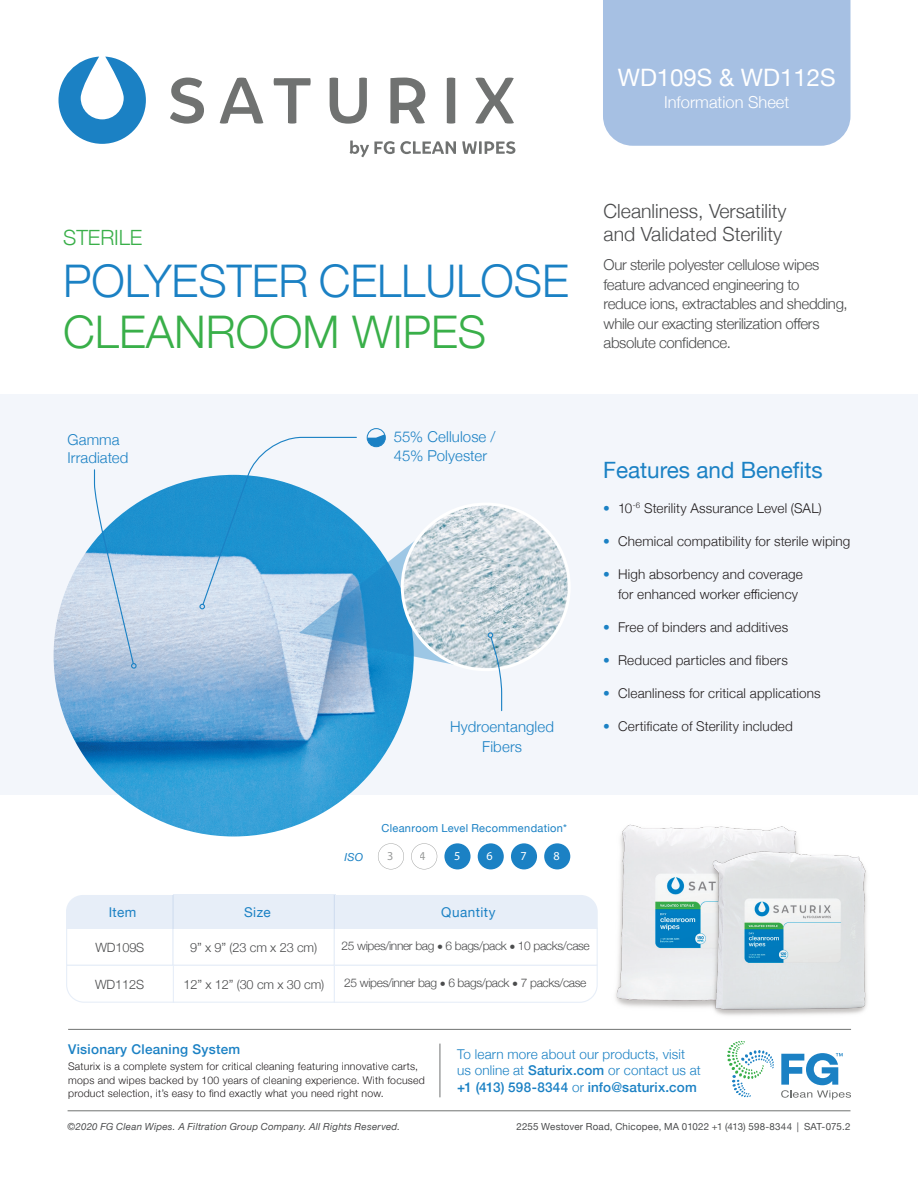
<style>
.page{position:relative;width:918px;height:1188px;background:#fff}
.page>*{position:absolute;margin:0;border:0;box-sizing:border-box;transform-origin:0 0}
.t1{font:300 45px "Helvetica Neue";color:#1b81c4}
.t2{font:300 45px "Helvetica Neue";color:#39af49}
.t3{font:24px "Helvetica Neue";color:#fff}
.t4{font:22.5px "Helvetica Neue";color:#1b81c4}
.t5{font:300 21px "Helvetica Neue";letter-spacing:-.005em;color:#39af49}
.t6{font:300 19.5px/23.4px "Helvetica Neue";color:#4b4c4d}
.t7{font:300 16.5px "Helvetica Neue";color:#fff}
.t8{font:300 15px/19.5px "Helvetica Neue";letter-spacing:-.025em;color:#4b4c4d}
.t9{font:300 15px/19.5px "Helvetica Neue";letter-spacing:.005em;color:#1b81c4}
.t10{font:300 13.5px/20px "Helvetica Neue";letter-spacing:.01em;color:#231f20}
.t11{font:300 13.5px/16.2px "Helvetica Neue";letter-spacing:.01em;color:#1b81c4}
.t12{font:500 13.5px "Helvetica Neue";letter-spacing:.02em;color:#1b81c4}
.t13{font:13.5px "Helvetica Neue";letter-spacing:.035em;color:#1b81c4}
.t14{font:300 12.75px "Helvetica Neue";letter-spacing:-.01em;color:#4b4c4d}
.t15{font:12.15px "Myriad Pro";color:#fff}
.t16{font:12.15px "Myriad Pro";color:#707271}
.t17{font:300 12px "Helvetica Neue";letter-spacing:-.03em;color:#4b4c4d}
.t18{font:10.95px "Helvetica Neue";letter-spacing:.03em;color:#1b81c4}
.t19{font:italic 10.95px "Helvetica Neue";color:#1b81c4}
.t20{font:300 10.5px/13.5px "Helvetica Neue";letter-spacing:.02em;color:#231f20}
.t21{font:italic 9.75px "Helvetica Neue";letter-spacing:.025em;color:#4b4c4d}
.t22{font:9.75px "Helvetica Neue";letter-spacing:.02em;color:#4b4c4d}
.s1{color:#1b81c4}
.s2{font-weight:500}
</style>
<div class="page">
<hr style="left:68px;top:1110px;width:782px;height:1px;background:#707271">
<hr style="left:68px;top:1029px;width:783px;height:1px;background:#707271">
<div style="left:603px;top:0;width:248px;height:146px;background:#a6c0e3"></div>
<svg style="left:58px;top:57px;width:88px;height:87px"></svg>
<svg style="left:170px;top:78px;width:34px;height:46px"></svg>
<svg style="left:220px;top:78px;width:43px;height:46px"></svg>
<svg style="left:274px;top:78px;width:37px;height:46px"></svg>
<svg style="left:330px;top:78px;width:37px;height:46px"></svg>
<svg style="left:390px;top:78px;width:35px;height:46px"></svg>
<svg style="left:447px;top:78px;width:8px;height:46px"></svg>
<svg style="left:475px;top:78px;width:39px;height:46px"></svg>
<svg style="left:350px;top:141px;width:106px;height:16px"></svg>
<svg style="left:462px;top:141px;width:53px;height:13px"></svg>
<svg style="left:727px;top:1041px;width:47px;height:56px"></svg>
<svg style="left:781px;top:1053px;width:70px;height:47px"></svg>
<hr style="left:440px;top:1044px;width:1px;height:53px;background:#707271">
<div style="left:0;top:394px;width:918px;height:401px;background:#f3f6fb"></div>
<img style="left:54px;top:478px;width:360px;height:358px">
<div style="left:66px;top:895px;width:106px;height:33px;background:#e7eef8"></div>
<div style="left:173px;top:895px;width:162px;height:34px;background:#e7eef8"></div>
<div style="left:335px;top:895px;width:263px;height:33px;background:#e7eef8"></div>
<div style="left:66px;top:928px;width:108px;height:38px;border:1px solid #e7eef8"></div>
<div style="left:172px;top:928px;width:163px;height:38px;border:1px solid #e7eef8"></div>
<div style="left:334px;top:928px;width:264px;height:38px;border:1px solid #e7eef8"></div>
<svg style="left:66px;top:964px;width:109px;height:39px"></svg>
<svg style="left:333px;top:964px;width:265px;height:39px"></svg>
<hr style="left:334px;top:895px;width:1px;height:34px;background:#d0ddf0">
<img style="left:402px;top:506px;width:165px;height:164px">
<hr style="left:172px;top:895px;width:2px;height:34px;background:#d0ddf0">
<svg style="left:488px;top:632px;width:15px;height:80px"></svg>
<div style="left:367px;top:428px;width:19px;height:19px;border:1px solid #1b81c4;border-radius:50%"></div>
<div style="left:544px;top:843px;width:26px;height:26px;background:#1b81c4;border-radius:50%"></div>
<svg style="left:411px;top:843px;width:26px;height:26px"></svg>
<div style="left:444px;top:843px;width:27px;height:26px;background:#1b81c4;border-radius:50%"></div>
<div style="left:478px;top:843px;width:26px;height:26px;background:#1b81c4;border-radius:50%"></div>
<div style="left:511px;top:843px;width:26px;height:26px;background:#1b81c4;border-radius:50%"></div>
<svg style="left:378px;top:843px;width:26px;height:26px"></svg>
<svg style="left:199px;top:434px;width:271px;height:234px"></svg>
<svg style="left:93px;top:469px;width:44px;height:200px"></svg>
<img style="left:615px;top:824px;width:183px;height:184px">
<img style="left:700px;top:845px;width:167px;height:171px">
<div style="left:173px;top:965px;width:162px;height:38px;border:1px solid #e7eef8"></div>
<h2 class="t3" style="left:618px;top:60px;width:219px">WD109S &amp; WD112S</h2>
<p class="t7" style="left:664px;top:89px;width:127px">Information Sheet</p>
<h3 class="t5" style="left:63px;top:221px;width:81px">STERILE</h3>
<h1 class="t1" style="left:63px;top:245px;width:507px">POLYESTER CELLULOSE</h1>
<h1 class="t2" style="left:63px;top:296px;width:424px">CLEANROOM WIPES</h1>
<h3 class="t6" style="left:604px;top:198px;width:185px">Cleanliness, Versatility and Validated Sterility</h3>
<p class="t8" style="left:604px;top:254px;width:246px">Our sterile polyester cellulose wipes feature advanced engineering to<br>reduce ions, extractables and shedding, while our exacting sterilization offers absolute confidence.</p>
<p class="t9" style="left:68px;top:430px;width:62px;line-height:18.1px">Gamma<br>Irradiated</p>
<p class="t9" style="left:394px;top:426px;width:103px">55% Cellulose /<br>45% Polyester</p>
<p class="t9" style="left:450px;top:716px;width:105px;text-align:center">Hydroentangled<br>Fibers</p>
<h3 class="t4" style="left:603px;top:454px;width:221px">Features and Benefits</h3>
<p class="t10" style="left:603px;top:497px;width:220px"><span class="s1">•</span> 10<sup>-6</sup> Sterility Assurance Level (SAL)</p>
<p class="t10" style="left:603px;top:530px;width:249px"><span class="s1">•</span> Chemical compatibility for sterile wiping</p>
<p class="t10" style="left:618px;top:563px;width:186px;text-indent:-15px"><span class="s1">•</span> High absorbency and coverage for enhanced worker efficiency</p>
<p class="t10" style="left:603px;top:616px;width:187px"><span class="s1">•</span> Free of binders and additives</p>
<p class="t10" style="left:603px;top:650px;width:186px"><span class="s1">•</span> Reduced particles and fibers</p>
<p class="t10" style="left:603px;top:683px;width:219px"><span class="s1">•</span> Cleanliness for critical applications</p>
<p class="t10" style="left:603px;top:716px;width:191px"><span class="s1">•</span> Certificate of Sterility included</p>
<p class="t18" style="left:381px;top:820px;width:187px">Cleanroom Level Recommendation*</p>
<p class="t19" style="left:344px;top:850px;width:20px">ISO</p>
<p class="t16" style="left:387px;top:849px;width:8px">3</p>
<p class="t16" style="left:420px;top:849px;width:8px">4</p>
<p class="t15" style="left:454px;top:849px;width:8px">5</p>
<p class="t15" style="left:487px;top:849px;width:8px">6</p>
<p class="t15" style="left:521px;top:849px;width:8px">7</p>
<p class="t15" style="left:554px;top:849px;width:8px">8</p>
<p class="t13" style="left:109px;top:902px;width:29px">Item</p>
<p class="t13" style="left:244px;top:902px;width:28px">Size</p>
<p class="t13" style="left:441px;top:902px;width:56px">Quantity</p>
<p class="t14" style="left:95px;top:937px;width:50px">WD109S</p>
<p class="t14" style="left:190px;top:937px;width:128px">9” x 9” (23 cm x 23 cm)</p>
<p class="t17" style="left:342px;top:936px;width:250px">25 wipes/inner bag • 6 bags/pack • 10 packs/case</p>
<p class="t14" style="left:95px;top:974px;width:50px">WD112S</p>
<p class="t17" style="left:344px;top:973px;width:244px">25 wipes/inner bag • 6 bags/pack • 7 packs/case</p>
<p class="t14" style="left:183px;top:974px;width:142px">12” x 12” (30 cm x 30 cm)</p>
<p class="t12" style="left:68px;top:1038px;width:174px">Visionary Cleaning System</p>
<p class="t20" style="left:68px;top:1059px;width:358px">Saturix is a complete system for critical cleaning featuring innovative carts, mops and wipes backed by 100 years of cleaning experience. With focused product selection, it’s easy to find exactly what you need right now.</p>
<p class="t11" style="left:457px;top:1045px;width:245px">To learn more about our products, visit us online at <span class="s2">Saturix.com</span> or contact us at <span class="s2">+1 (413) 598-8344</span> or <span class="s2">info@saturix.com</span></p>
<p class="t21" style="left:68px;top:1119px;width:334px">©2020 FG Clean Wipes. A Filtration Group Company. All Rights Reserved.</p>
<p class="t22" style="left:516px;top:1119px;width:336px">2255 Westover Road, Chicopee, MA 01022 +1 (413) 598-8344 | SAT-075.2</p>
</div>
